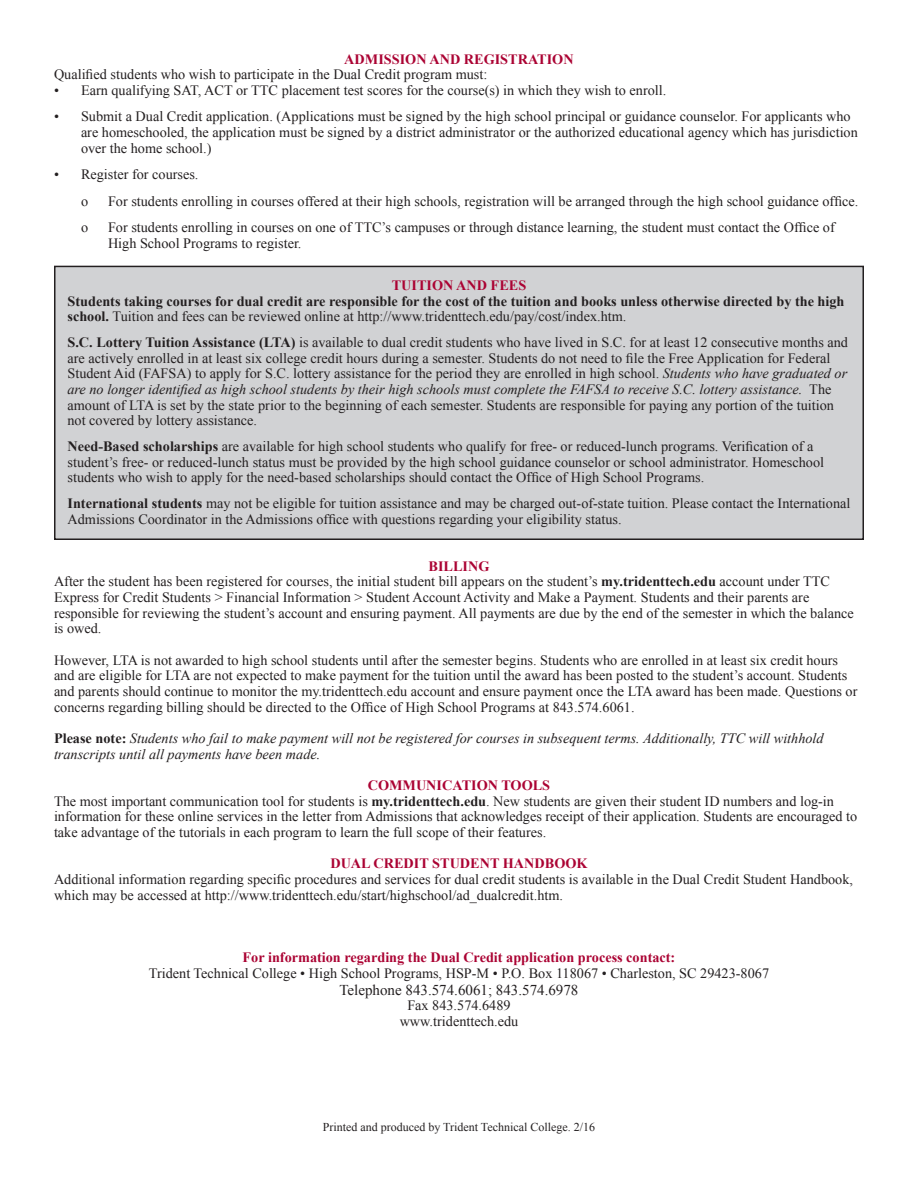
<style>
.page{position:relative;width:918px;height:1188px;background:#fff}
.page>*{position:absolute;margin:0;border:0;box-sizing:border-box;transform-origin:0 0}
.t1{font:15px "Times New Roman";color:#231f20}
.indent{font:14.25px/15.6px "Times New Roman";color:#231f20}
.indent_2{font:14.25px/15.6px "Times New Roman";color:#231f20}
.t2{font:700 14.25px/15.6px "Times New Roman";color:#231f20}
.t3{font:italic 14.25px/15.8px "Times New Roman";color:#231f20}
.subhead{font:700 14.25px "Times New Roman";color:#ab0333}
.t4{font:12px "Times New Roman";color:#231f20}
.s1{font-weight:400}
.s2{font-weight:700}
.s3{font-style:italic}
.s4{font-weight:700;font-style:normal}
</style>
<div class="page">
<div style="left:55px;top:266px;width:808px;height:273px;background:#d1d2d4"></div>
<div style="left:54px;top:266px;width:810px;height:274px;border:2px solid #231f20"></div>
<p class="subhead" style="left:344px;top:49px;width:231px">ADMISSION AND REGISTRATION</p>
<p class="indent" style="left:54px;top:67px;width:435px">Qualified students who wish to participate in the Dual Credit program must:</p>
<p class="indent" style="left:54px;top:82px;width:614px">• Earn qualifying SAT, ACT or TTC placement test scores for the course(s) in which they wish to enroll.</p>
<p class="indent" style="left:81px;top:109px;width:778px;text-indent:-27px">• Submit a Dual Credit application. (Applications must be signed by the high school principal or guidance counselor. For applicants who are homeschooled, the application must be signed by a district administrator or the authorized educational agency which has jurisdiction over the home school.)</p>
<p class="indent" style="left:54px;top:167px;width:146px">• Register for courses.</p>
<p class="indent_2" style="left:81px;top:193px;width:9px">o</p>
<p class="indent_2" style="left:108px;top:193px;width:752px">For students enrolling in courses offered at their high schools, registration will be arranged through the high school guidance office.</p>
<p class="indent_2" style="left:81px;top:219px;width:9px">o</p>
<p class="indent_2" style="left:108px;top:219px;width:728px">For students enrolling in courses on one of TTC’s campuses or through distance learning, the student must contact the Office of<br>High School Programs to register.</p>
<p class="subhead" style="left:392px;top:275px;width:136px">TUITION AND FEES</p>
<p class="t2" style="left:68px;top:293px;width:779px">Students taking courses for dual credit are responsible for the cost of the tuition and books unless otherwise directed by the high school. <span class="s1">Tuition and fees can be reviewed online at http://www.tridenttech.edu/pay/cost/index.htm.</span></p>
<p class="indent" style="left:68px;top:334px;width:782px"><span class="s2">S.C. Lottery Tuition Assistance (LTA)</span> is available to dual credit students who have lived in S.C. for at least 12 consecutive months and are actively enrolled in at least six college credit hours during a semester. Students do not need to file the Free Application for Federal Student Aid (FAFSA) to apply for S.C. lottery assistance for the period they are enrolled in high school. <span class="s3">Students who have graduated or are no longer identified as high school students by their high schools must complete the FAFSA to receive S.C. lottery assistance.</span> The amount of LTA is set by the state prior to the beginning of each semester. Students are responsible for paying any portion of the tuition not covered by lottery assistance.</p>
<p class="indent" style="left:68px;top:438px;width:758px"><span class="s2">Need-Based scholarships</span> are available for high school students who qualify for free- or reduced-lunch programs. Verification of a student’s free- or reduced-lunch status must be provided by the high school guidance counselor or school administrator. Homeschool students who wish to apply for the need-based scholarships should contact the Office of High School Programs.</p>
<p class="indent" style="left:68px;top:495px;width:784px"><span class="s2">International students</span> may not be eligible for tuition assistance and may be charged out-of-state tuition. Please contact the International<br>Admissions Coordinator in the Admissions office with questions regarding your eligibility status.</p>
<p class="subhead" style="left:429px;top:556px;width:62px">BILLING</p>
<p class="indent" style="left:54px;top:573px;width:801px">After the student has been registered for courses, the initial student bill appears on the student’s <span class="s2">my.tridenttech.edu</span> account under TTC Express for Credit Students &gt; Financial Information &gt; Student Account Activity and Make a Payment. Students and their parents are responsible for reviewing the student’s account and ensuring payment. All payments are due by the end of the semester in which the balance is owed.</p>
<p class="indent" style="left:54px;top:652px;width:805px">However, LTA is not awarded to high school students until after the semester begins. Students who are enrolled in at least six credit hours and are eligible for LTA are not expected to make payment for the tuition until the award has been posted to the student’s account. Students and parents should continue to monitor the my.tridenttech.edu account and ensure payment once the LTA award has been made. Questions or concerns regarding billing should be directed to the Office of High School Programs at 843.574.6061.</p>
<p class="t3" style="left:54px;top:730px;width:771px"><span class="s4">Please note:</span> Students who fail to make payment will not be registered for courses in subsequent terms. Additionally, TTC will withhold transcripts until all payments have been made.</p>
<p class="subhead" style="left:368px;top:775px;width:184px">COMMUNICATION TOOLS</p>
<p class="indent" style="left:54px;top:793px;width:805px">The most important communication tool for students is <span class="s2">my.tridenttech.edu</span>. New students are given their student ID numbers and log-in information for these online services in the letter from Admissions that acknowledges receipt of their application. Students are encouraged to take advantage of the tutorials in each program to learn the full scope of their features.</p>
<p class="subhead" style="left:330px;top:854px;width:259px">DUAL CREDIT STUDENT HANDBOOK</p>
<p class="indent" style="left:54px;top:871px;width:801px">Additional information regarding specific procedures and services for dual credit students is available in the Dual Credit Student Handbook, which may be accessed at http://www.tridenttech.edu/start/highschool/ad_dualcredit.htm.</p>
<p class="subhead" style="left:243px;top:948px;width:434px">For information regarding the Dual Credit application process contact:</p>
<p class="indent" style="left:149px;top:965px;width:622px">Trident Technical College • High School Programs, HSP-M • P.O. Box 118067 • Charleston, SC 29423-8067</p>
<p class="t1" style="left:340px;top:980px;width:240px">Telephone 843.574.6061; 843.574.6978</p>
<p class="indent" style="left:407px;top:998px;width:105px">Fax 843.574.6489</p>
<p class="indent" style="left:400px;top:1013px;width:120px">www.tridenttech.edu</p>
<p class="t4" style="left:323px;top:1119px;width:274px">Printed and produced by Trident Technical College. 2/16</p>
</div>
